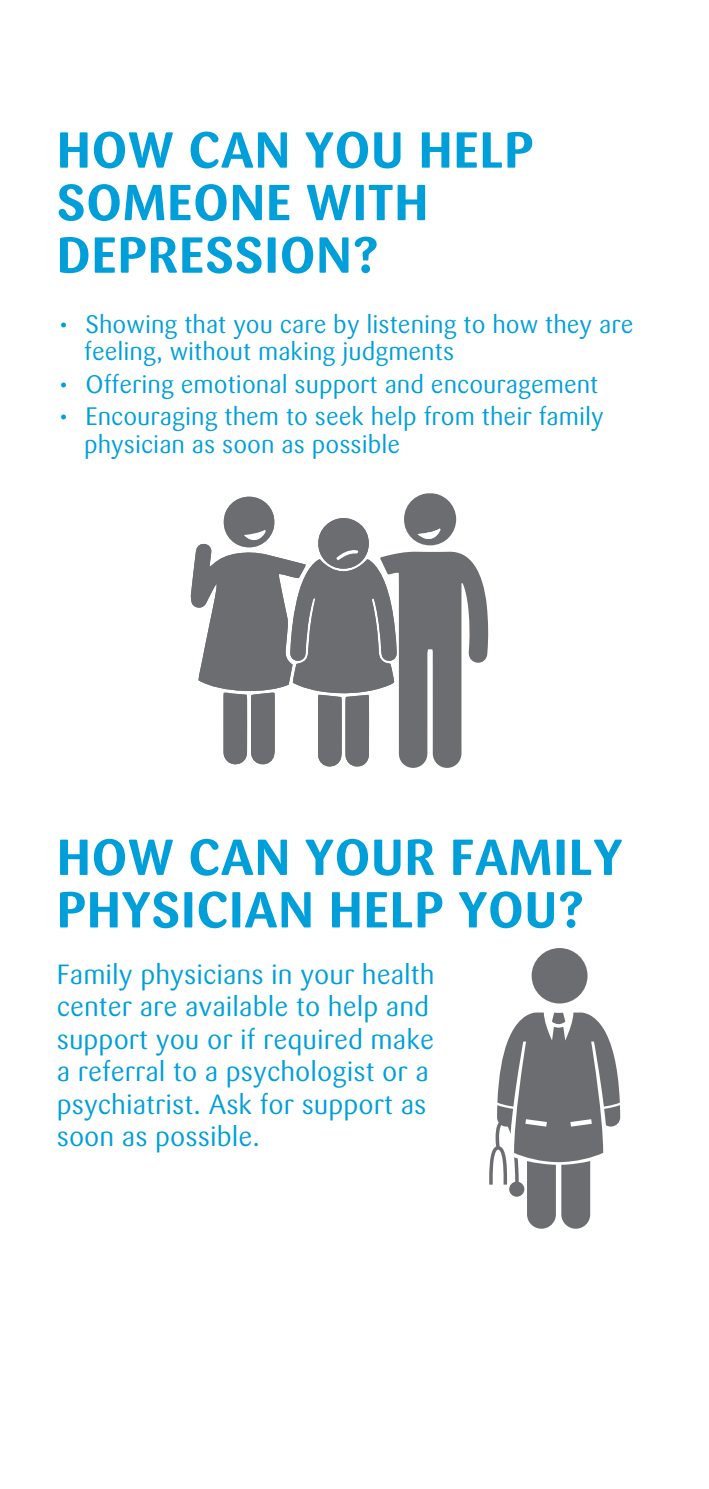
<style>
.page{position:relative;width:709px;height:1489px;background:#fff}
.page>*{position:absolute;margin:0;border:0;box-sizing:border-box;transform-origin:0 0}
.t1{font:700 50px/52.5px "Sari";letter-spacing:.015em;color:#009fda}
.t2{font:27.5px/32.5px "Sari";color:#009fda}
.t3{font:25px/27.5px "Sari";color:#009fda}
</style>
<div class="page">
<svg style="left:489px;top:1012px;width:131px;height:216px"></svg>
<div style="left:531px;top:948px;width:56px;height:55px;background:#6c6d70;border-radius:50%"></div>
<svg style="left:191px;top:493px;width:297px;height:275px"></svg>
<p class="t1" style="left:57px;top:124px;width:478px">HOW CAN YOU HELP<br>SOMEONE WITH<br>DEPRESSION?</p>
<p class="t3" style="left:84px;top:310px;width:551px;text-indent:-27px">• Showing that you care by listening to how they are feeling, without making judgments</p>
<p class="t3" style="left:57px;top:370px;width:543px">• Offering emotional support and encouragement</p>
<p class="t3" style="left:84px;top:403px;width:521px;text-indent:-27px">• Encouraging them to seek help from their family physician as soon as possible</p>
<p class="t1" style="left:57px;top:831px;width:567px">HOW CAN YOUR FAMILY<br>PHYSICIAN HELP YOU?</p>
<p class="t2" style="left:57px;top:958px;width:379px">Family physicians in your health center are available to help and support you or if required make a referral to a psychologist or a psychiatrist. Ask for support as soon as possible.</p>
</div>
